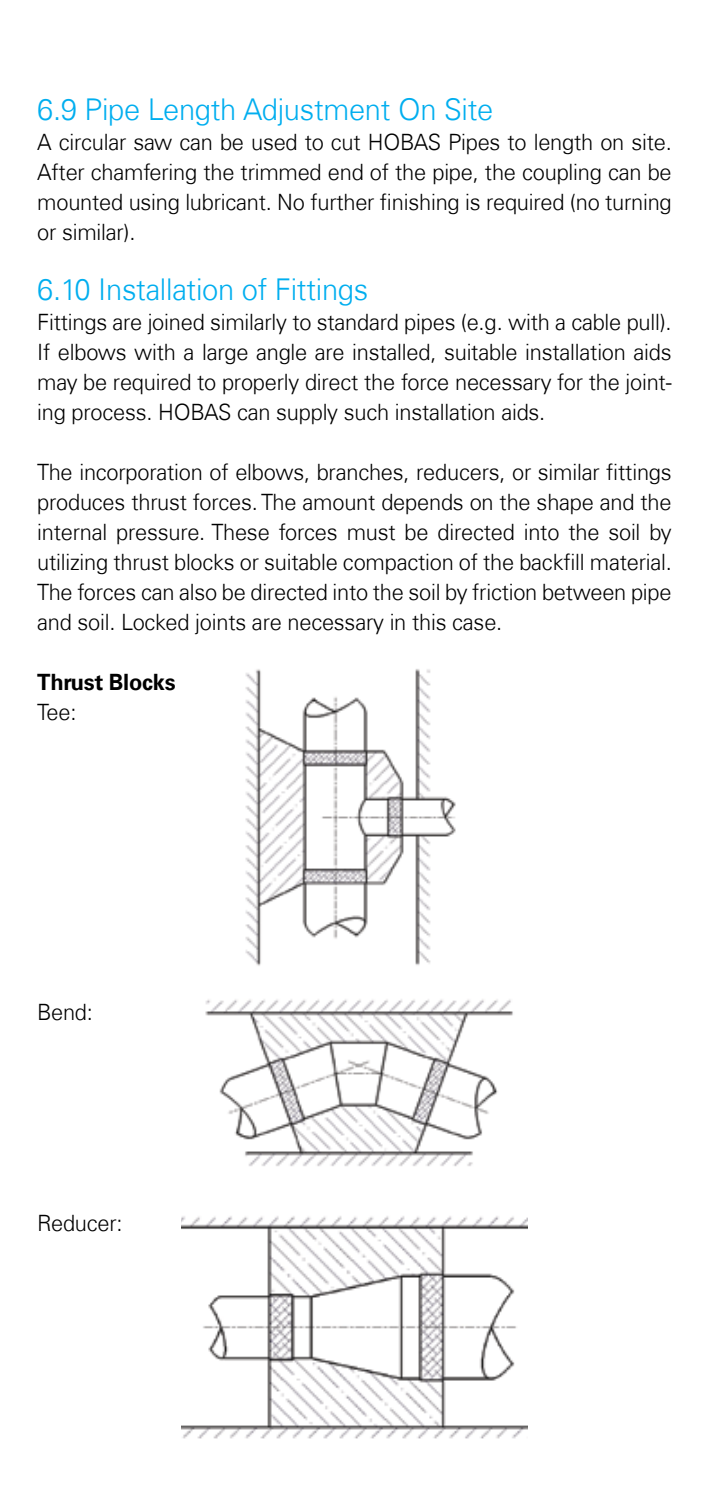
<style>
.page{position:relative;width:709px;height:1489px;background:#fff}
.page>*{position:absolute;margin:0;border:0;box-sizing:border-box;transform-origin:0 0}
.t1{font:300 30px "Univers Com 45";letter-spacing:-.01em;color:#00aeef}
.t2{font:300 22.5px/30px "Univers Com 45";letter-spacing:-.01em;color:#000;text-align:justify}
.t3{font:700 22.5px "Univers Com 65";letter-spacing:-.01em;color:#000}
</style>
<div class="page">
<img style="left:181px;top:1216px;width:346px;height:223px">
<img style="left:245px;top:669px;width:211px;height:297px">
<img style="left:205px;top:999px;width:308px;height:168px">
<h1 class="t1" style="left:37px;top:91px;width:457px">6.9 Pipe Length Adjustment On Site</h1>
<p class="t2" style="left:37px;top:127px;width:636px">A circular saw can be used to cut HOBAS Pipes to length on site.<br>After chamfering the trimmed end of the pipe, the coupling can be mounted using lubricant. No further finishing is required (no turning or similar).</p>
<h1 class="t1" style="left:37px;top:271px;width:332px">6.10 Installation of Fittings</h1>
<p class="t2" style="left:37px;top:307px;width:636px">Fittings are joined similarly to standard pipes (e.g. with a cable pull).<br>If elbows with a large angle are installed, suitable installation aids may be required to properly direct the force necessary for the joint&shy;ing process. HOBAS can supply such installation aids.</p>
<p class="t2" style="left:37px;top:457px;width:636px">The incorporation of elbows, branches, reducers, or similar fittings produces thrust forces. The amount depends on the shape and the internal pressure. These forces must be directed into the soil by utilizing thrust blocks or suitable compaction of the backfill material.<br>The forces can also be directed into the soil by friction between pipe and soil. Locked joints are necessary in this case.</p>
<p class="t3" style="left:37px;top:669px;width:140px">Thrust Blocks</p>
<p class="t2" style="left:37px;top:697px;width:41px">Tee:</p>
<p class="t2" style="left:37px;top:997px;width:57px">Bend:</p>
<p class="t2" style="left:37px;top:1207px;width:87px">Reducer:</p>
</div>
